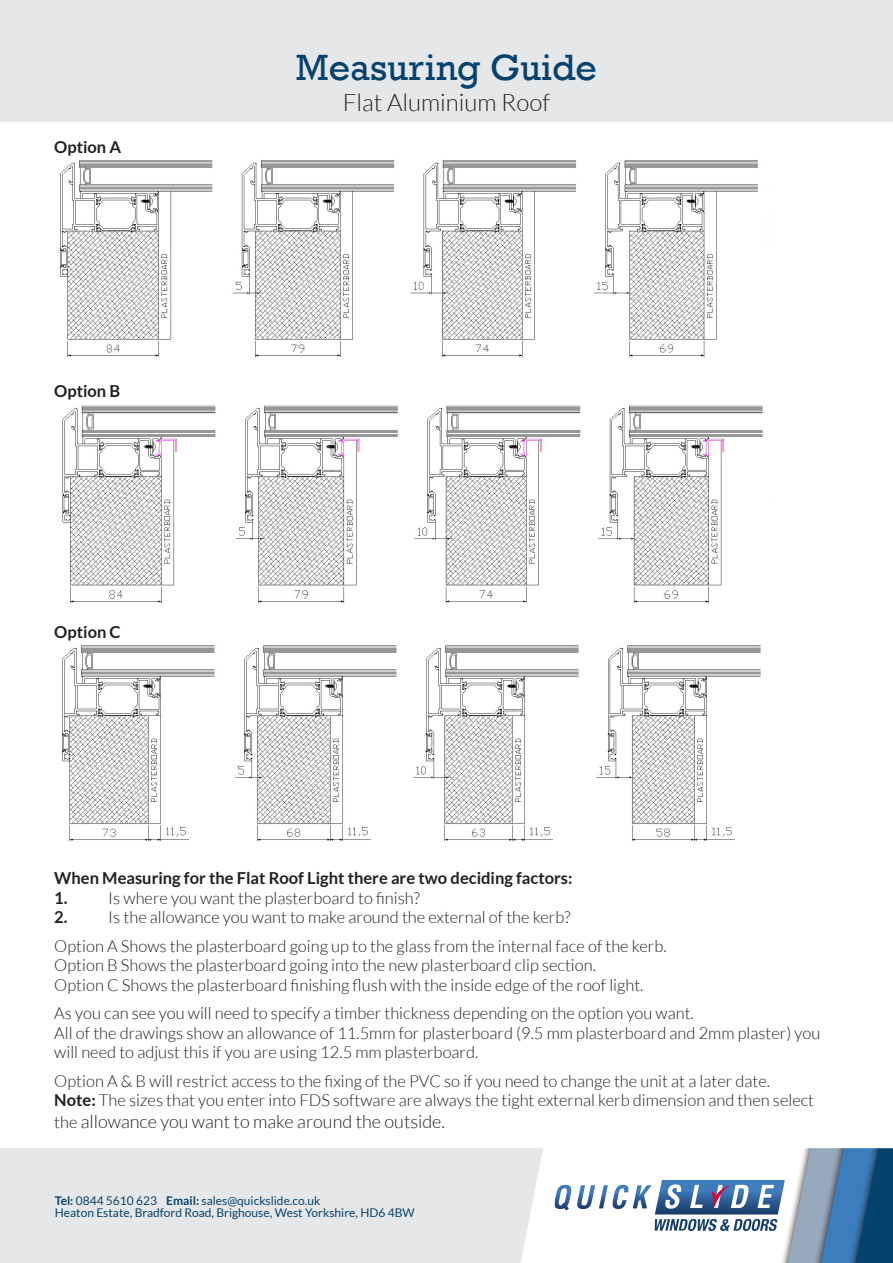
<style>
.page{position:relative;width:893px;height:1263px;background:#fff}
.page>*{position:absolute;margin:0;border:0;box-sizing:border-box;transform-origin:0 0}
.t1{font:37.5px "Rockwell";color:#05436f}
.t2{font:300 24px "Lato";color:#231f20}
.t3{font:300 18px "Lato";color:#231f20}
.t4{font:300 16.5px/19.5px "Lato";color:#231f20}
.t5{font:700 16.5px "Lato";color:#231f20}
.page_header_50{font:12px/12px "Lato";color:#08436c}
.s1{font-weight:700}
.s2{font-size:16.5px}
</style>
<div class="page">
<div style="left:0;top:1148px;width:892px;height:115px;background:#e6e7e9"></div>
<svg style="left:521px;top:1148px;width:372px;height:115px;background:#bdcddc"></svg>
<img style="left:554px;top:1181px;width:230px;height:49px">
<div style="left:0;top:0;width:893px;height:122px;background:#e6e7e9"></div>
<svg style="left:60px;top:160px;width:698px;height:198px"></svg>
<svg style="left:62px;top:405px;width:701px;height:198px"></svg>
<svg style="left:62px;top:645px;width:699px;height:197px"></svg>
<p class="t1" style="left:296px;top:46px;width:303px">Measuring Guide</p>
<p class="t5" style="left:54px;top:137px;width:69px">Option A</p>
<p class="t5" style="left:54px;top:381px;width:68px">Option B</p>
<p class="t5" style="left:54px;top:623px;width:68px">Option C</p>
<p class="t2" style="left:343px;top:89px;width:209px">Flat Aluminium Roof</p>
<p class="t5" style="left:54px;top:869px;width:520px">When Measuring for the Flat Roof Light there are two deciding factors:</p>
<p class="t5" style="left:54px;top:888px;width:15px">1.</p>
<p class="t4" style="left:108px;top:888px;width:313px">Is where you want the plasterboard to finish?</p>
<p class="t5" style="left:54px;top:908px;width:15px">2.</p>
<p class="t4" style="left:108px;top:908px;width:464px">Is the allowance you want to make around the external of the kerb?</p>
<p class="t4" style="left:54px;top:936px;width:614px">Option A Shows the plasterboard going up to the glass from the internal face of the kerb.<br>Option B Shows the plasterboard going into the new plasterboard clip section.<br>Option C Shows the plasterboard finishing flush with the inside edge of the roof light.</p>
<p class="t4" style="left:54px;top:1004px;width:641px">As you can see you will need to specify a timber thickness depending on the option you want.</p>
<p class="t4" style="left:54px;top:1023px;width:767px">All of the drawings show an allowance of 11.5mm for plasterboard (9.5 mm plasterboard and 2mm plaster) you will need to adjust this if you are using 12.5 mm plasterboard.</p>
<p class="t4" style="left:54px;top:1071px;width:761px">Option A &amp; B will restrict access to the fixing of the PVC so if you need to change the unit at a later date.<br><span class="s1">Note:</span> The sizes that you enter into FDS software are always the tight external kerb dimension and then select</p>
<p class="t3" style="left:54px;top:1112px;width:392px"><span class="s2">the</span> allowance you want to make around the outside.</p>
<p class="page_header_50" style="left:55px;top:1194px;width:361px"><span class="s1">Tel:</span> 0844 5610 623 <span class="s1">Email:</span> sales@quickslide.co.uk<br>Heaton Estate, Bradford Road, Brighouse, West Yorkshire, HD6 4BW</p>
</div>
